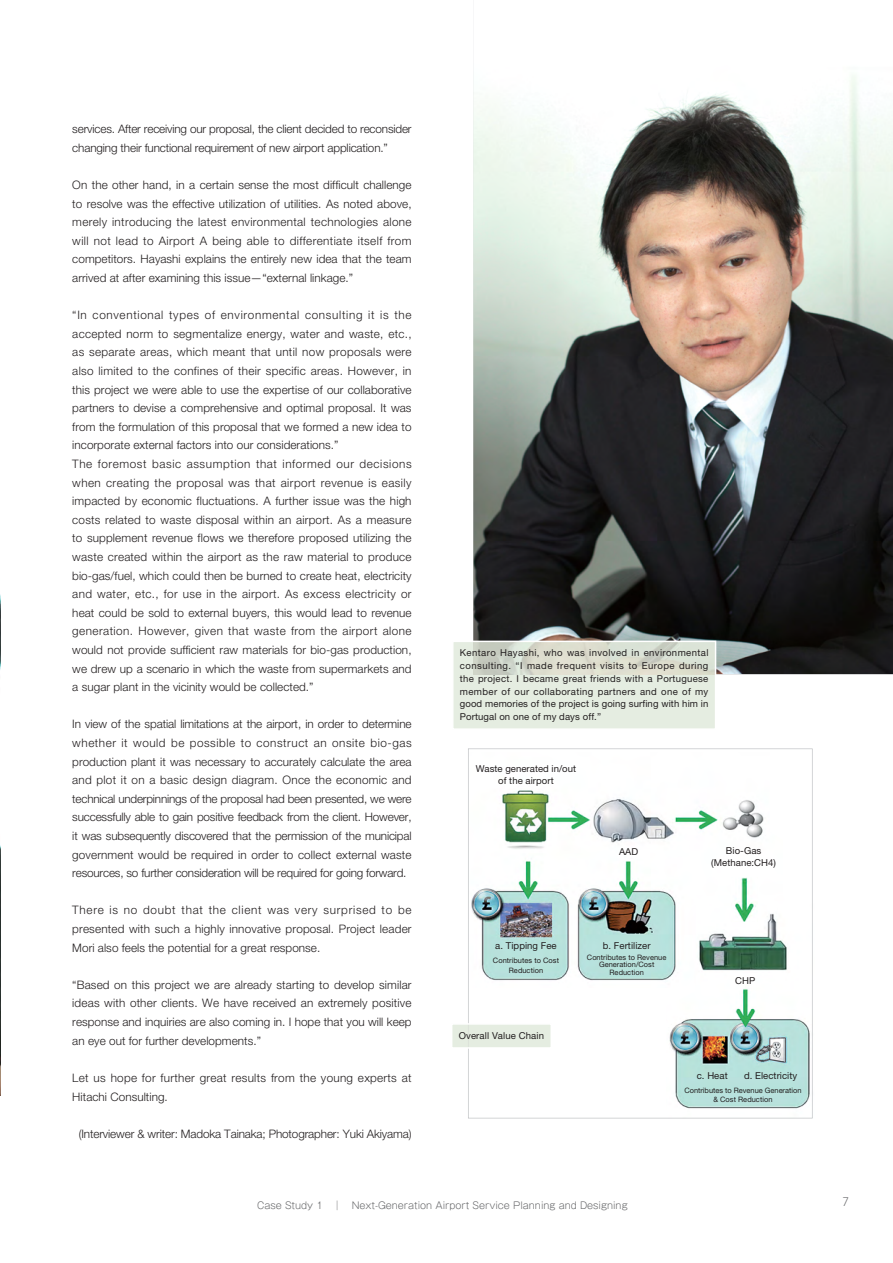
<style>
.page{position:relative;width:893px;height:1263px;background:#fff}
.page>*{position:absolute;margin:0;border:0;box-sizing:border-box;transform-origin:0 0}
.t1{font:300 11.7px/18.6px "Helvetica Neue LT Std";letter-spacing:.005em;color:#231f20;text-align:justify}
.t2{font:300 11.7px/18.6px "Helvetica Neue LT Std";letter-spacing:-.015em;color:#231f20}
.t3{font:300 11.7px/18.6px "Helvetica Neue LT Std";letter-spacing:.025em;color:#231f20}
.t4{font:11.7px "Koz Go Pro Light 90 pv RKSJ H";color:#636466}
.t5{font:9.6px/12.8px "Helvetica Neue LT Std";letter-spacing:.005em;color:#231f20;text-align:center}
.t6{font:9.6px "Gothic MB101 Pro Light 90 pv RKSJ H";color:#636466}
.t7{font:7.5px/9.6px "Helvetica Neue LT Std";letter-spacing:.005em;color:#231f20;text-align:center}
</style>
<div class="page">
<img style="left:0;top:459px;width:1px;height:636px">
<img style="left:473px;top:74px;width:419px;height:600px">
<svg style="left:468px;top:749px;width:344px;height:369px"></svg>
<svg style="left:452px;top:1022px;width:100px;height:27px"></svg>
<svg style="left:453px;top:640px;width:264px;height:89px;background:#e0e6da"></svg>
<p class="t2" style="left:72px;top:121px;width:341px">services. After receiving our proposal, the client decided to reconsider changing their functional requirement of new airport application.”</p>
<p class="t1" style="left:72px;top:177px;width:341px">On the other hand, in a certain sense the most difficult challenge to resolve was the effective utilization of utilities. As noted above, merely introducing the latest environmental technologies alone will not lead to Airport A being able to differentiate itself from competitors. Hayashi explains the entirely new idea that the team arrived at after examining this issue—“external linkage.”</p>
<p class="t1" style="left:72px;top:307px;width:341px;text-align:left">“In conventional types of environmental consulting it is the accepted norm to segmentalize energy, water and waste, etc., as separate areas, which meant that until now proposals were also limited to the confines of their specific areas. However, in this project we were able to use the expertise of our collaborative partners to devise a comprehensive and optimal proposal. It was from the formulation of this proposal that we formed a new idea to incorporate external factors into our considerations.”<br>The foremost basic assumption that informed our decisions when creating the proposal was that airport revenue is easily impacted by economic fluctuations. A further issue was the high costs related to waste disposal within an airport. As a measure to supplement revenue flows we therefore proposed utilizing the waste created within the airport as the raw material to produce bio-gas/fuel, which could then be burned to create heat, electricity and water, etc., for use in the airport. As excess electricity or heat could be sold to external buyers, this would lead to revenue generation. However, given that waste from the airport alone would not provide sufficient raw materials for bio-gas production, we drew up a scenario in which the waste from supermarkets and a sugar plant in the vicinity would be collected.”</p>
<p class="t1" style="left:72px;top:716px;width:341px">In view of the spatial limitations at the airport, in order to determine whether it would be possible to construct an onsite bio-gas production plant it was necessary to accurately calculate the area and plot it on a basic design diagram. Once the economic and technical underpinnings of the proposal had been presented, we were successfully able to gain positive feedback from the client. However, it was subsequently discovered that the permission of the municipal government would be required in order to collect external waste resources, so further consideration will be required for going forward.</p>
<p class="t1" style="left:72px;top:902px;width:341px">There is no doubt that the client was very surprised to be presented with such a highly innovative proposal. Project leader Mori also feels the potential for a great response.</p>
<p class="t1" style="left:72px;top:977px;width:341px">“Based on this project we are already starting to develop similar ideas with other clients. We have received an extremely positive response and inquiries are also coming in. I hope that you will keep an eye out for further developments.”</p>
<p class="t3" style="left:72px;top:1070px;width:341px">Let us hope for further great results from the young experts at<br>Hitachi Consulting.</p>
<p class="t1" style="left:79px;top:1126px;width:334px">(Interviewer &amp; writer: Madoka Tainaka; Photographer: Yuki Akiyama)</p>
<p class="t5" style="left:460px;top:648px;width:250px;text-align:justify">Kentaro Hayashi, who was involved in environmental consulting. “I made frequent visits to Europe during the project. I became great friends with a Portuguese member of our collaborating partners and one of my good memories of the project is going surfing with him in Portugal on one of my days off.”</p>
<p class="t5" style="left:475px;top:764px;width:102px;line-height:11.7px">Waste generated in/out of the airport</p>
<p class="t5" style="left:619px;top:847px;width:21px">AAD</p>
<p class="t5" style="left:711px;top:846px;width:66px;line-height:11.7px">Bio-Gas (Methane:CH4)</p>
<p class="t5" style="left:495px;top:941px;width:63px">a. Tipping Fee</p>
<p class="t7" style="left:493px;top:957px;width:67px">Contributes to Cost<br>Reduction</p>
<p class="t5" style="left:459px;top:1030px;width:87px">Overall Value Chain</p>
<p class="t5" style="left:603px;top:940px;width:49px">b. Fertilizer</p>
<p class="t7" style="left:587px;top:954px;width:81px;line-height:7.5px">Contributes to Revenue<br>Generation/Cost<br>Reduction</p>
<p class="t5" style="left:735px;top:975px;width:22px">CHP</p>
<p class="t5" style="left:696px;top:1070px;width:32px">c. Heat</p>
<p class="t5" style="left:744px;top:1070px;width:55px">d. Electricity</p>
<p class="t7" style="left:684px;top:1086px;width:118px">Contributes to Revenue Generation &amp; Cost Reduction</p>
<p class="t6" style="left:257px;top:1202px;width:372px">Case Study 1　｜　Next-Generation Airport Service Planning and Designing</p>
<p class="t4" style="left:842px;top:1197px;width:8px">7</p>
</div>
